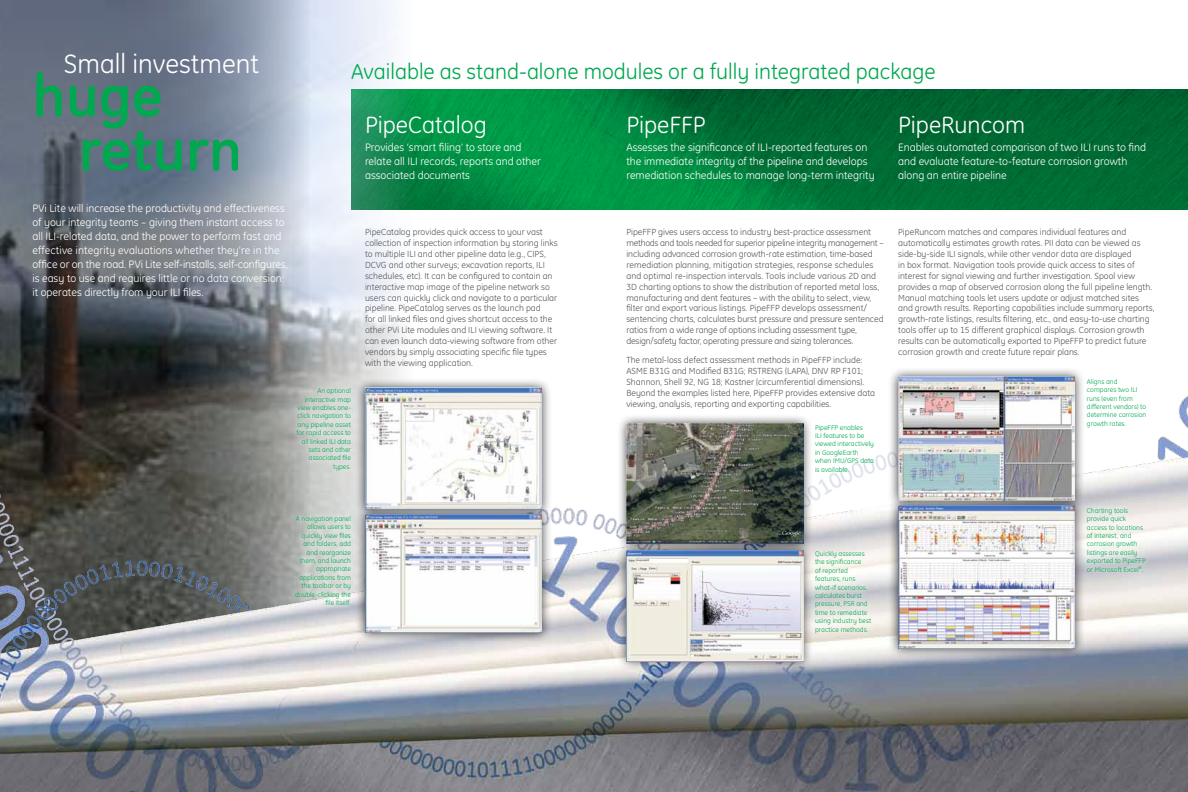
<style>
.page{position:relative;width:1188px;height:792px;background:#fff}
.page>*{position:absolute;margin:0;border:0;box-sizing:border-box;transform-origin:0 0}
.t1{font:700 59px/54px "GE Inspira";color:#00a94f}
.t2{font:27px "GE Inspira";color:#fff}
.t3{font:24px "GE Inspira";color:#fff}
.t4{font:22px "GE Inspira";color:#00a94f}
.t5{font:11px/14px "GE Inspira";color:#fff}
.t6{font:9px/11px "GE Inspira";color:#58595b}
.t7{font:7px/8.4px "GE Inspira";color:#00a94f}
</style>
<div class="page">
<img style="left:413px;top:89px;width:190px;height:121px">
<img style="left:603px;top:89px;width:585px;height:121px">
<img style="left:310px;top:0;width:103px;height:377px">
<svg style="left:0;top:0;width:310px;height:377px;background:#6d7682"></svg>
<img style="left:0;top:377px;width:1188px;height:415px">
<div style="left:355px;top:378px;width:197px;height:142px;background:#000;opacity:.75"></div>
<img style="left:365px;top:388px;width:177px;height:117px">
<div style="left:355px;top:505px;width:197px;height:138px;background:#000;opacity:.75"></div>
<img style="left:365px;top:515px;width:177px;height:118px">
<div style="left:780px;top:424px;width:118px;height:85px;background:#fff"></div>
<div style="left:616px;top:414px;width:197px;height:139px;background:#000;opacity:.75"></div>
<img style="left:626px;top:424px;width:177px;height:117px">
<div style="left:888px;top:366px;width:197px;height:144px;background:#000;opacity:.75"></div>
<img style="left:898px;top:377px;width:177px;height:118px">
<div style="left:616px;top:541px;width:197px;height:130px;background:#000;opacity:.75"></div>
<img style="left:626px;top:551px;width:177px;height:110px">
<div style="left:888px;top:495px;width:197px;height:164px;background:#000;opacity:.75"></div>
<img style="left:898px;top:506px;width:177px;height:143px">
<svg style="left:292px;top:383px;width:64px;height:92px;background:#cecfce"></svg>
<div style="left:810px;top:419px;width:69px;height:58px;background:#fff"></div>
<div style="left:1082px;top:374px;width:69px;height:58px;background:#fff"></div>
<svg style="left:810px;top:546px;width:66px;height:91px"></svg>
<svg style="left:1082px;top:503px;width:69px;height:73px"></svg>
<svg style="left:290px;top:511px;width:66px;height:99px;background:#cfd1d0"></svg>
<h2 class="t2" style="left:64px;top:48px;width:197px">Small investment</h2>
<h1 class="t1" style="left:79px;top:68px;width:165px;text-indent:-46px">huge return</h1>
<h3 class="t4" style="left:351px;top:59px;width:586px">Available as stand-alone modules or a fully integrated package</h3>
<h3 class="t3" style="left:365px;top:111px;width:123px">PipeCatalog</h3>
<p class="t5" style="left:365px;top:140px;width:177px">Provides ‘smart filing’ to store and relate all ILI records, reports and other associated documents</p>
<h3 class="t3" style="left:626px;top:111px;width:81px">PipeFFP</h3>
<p class="t5" style="left:626px;top:140px;width:250px">Assesses the significance of ILI-reported features on the immediate integrity of the pipeline and develops remediation schedules to manage long-term integrity</p>
<h3 class="t3" style="left:898px;top:111px;width:129px">PipeRuncom</h3>
<p class="t5" style="left:898px;top:140px;width:249px">Enables automated comparison of two ILI runs to find and evaluate feature-to-feature corrosion growth along an entire pipeline</p>
<p class="t5" style="left:32px;top:201px;width:257px">PVi Lite will increase the productivity and effectiveness of your integrity teams – giving them instant access to all ILI-related data, and the power to perform fast and effective integrity evaluations whether they’re in the office or on the road. PVi Lite self-installs, self-configures, is easy to use and requires little or no data conversion: it operates directly from your ILI files.</p>
<p class="t7" style="left:296px;top:387px;width:56px;text-align:right">An optional interactive map view enables one&shy;click navigation to any pipeline asset for rapid access to all linked ILI data sets and other associated file types.</p>
<p class="t6" style="left:365px;top:226px;width:194px">PipeCatalog provides quick access to your vast collection of inspection information by storing links to multiple ILI and other pipeline data (e.g., CIPS, DCVG and other surveys; excavation reports, ILI schedules, etc). It can be configured to contain an interactive map image of the pipeline network so users can quickly click and navigate to a particular pipeline. PipeCatalog serves as the launch pad<br>for all linked files and gives shortcut access to the other PVi Lite modules and ILI viewing software. It can even launch data-viewing software from other vendors by simply associating specific file types with the viewing application.</p>
<p class="t6" style="left:626px;top:226px;width:259px">PipeFFP gives users access to industry best-practice assessment methods and tools needed for superior pipeline integrity management – including advanced corrosion growth-rate estimation, time-based remediation planning, mitigation strategies, response schedules and optimal re-inspection intervals. Tools include various 2D and 3D charting options to show the distribution of reported metal loss, manufacturing and dent features – with the ability to select, view, filter and export various listings. PipeFFP develops assessment/ sentencing charts, calculates burst pressure and pressure sentenced ratios from a wide range of options including assessment type, design/safety factor, operating pressure and sizing tolerances.</p>
<p class="t6" style="left:626px;top:354px;width:250px">The metal-loss defect assessment methods in PipeFFP include:<br>ASME B31G and Modified B31G; RSTRENG (LAPA), DNV RP F101; Shannon, Shell 92, NG 18; Kastner (circumferential dimensions).<br>Beyond the examples listed here, PipeFFP provides extensive data viewing, analysis, reporting and exporting capabilities.</p>
<p class="t7" style="left:815px;top:423px;width:61px">PipeFFP enables<br>ILI features to be viewed interactively in GoogleEarth when IMU/GPS data is available.</p>
<p class="t6" style="left:898px;top:226px;width:258px">PipeRuncom matches and compares individual features and automatically estimates growth rates. PII data can be viewed as side-by-side ILI signals, while other vendor data are displayed<br>in box format. Navigation tools provide quick access to sites of interest for signal viewing and further investigation. Spool view provides a map of observed corrosion along the full pipeline length.<br>Manual matching tools let users update or adjust matched sites and growth results. Reporting capabilities include summary reports, growth-rate listings, results filtering, etc., and easy-to-use charting tools offer up to 15 different graphical displays. Corrosion growth results can be automatically exported to PipeFFP to predict future corrosion growth and create future repair plans.</p>
<p class="t7" style="left:1087px;top:377px;width:61px">Aligns and compares two ILI runs (even from different vendors) to determine corrosion growth rates.</p>
<p class="t7" style="left:295px;top:514px;width:58px;text-align:right">A navigation panel allows users to quickly view files and folders, add and reorganize them, and launch appropriate applications from the toolbar or by double-clicking the file itself.</p>
<p class="t7" style="left:815px;top:549px;width:58px">Quickly assesses the significance<br>of reported features, runs what-if scenarios, calculates burst pressure, PSR and time to remediate using industry best practice methods.</p>
<p class="t7" style="left:1087px;top:506px;width:60px">Charting tools provide quick access to locations of interest, and corrosion growth listings are easily exported to PipeFFP or Microsoft Excel<sup>®</sup>.</p>
</div>
